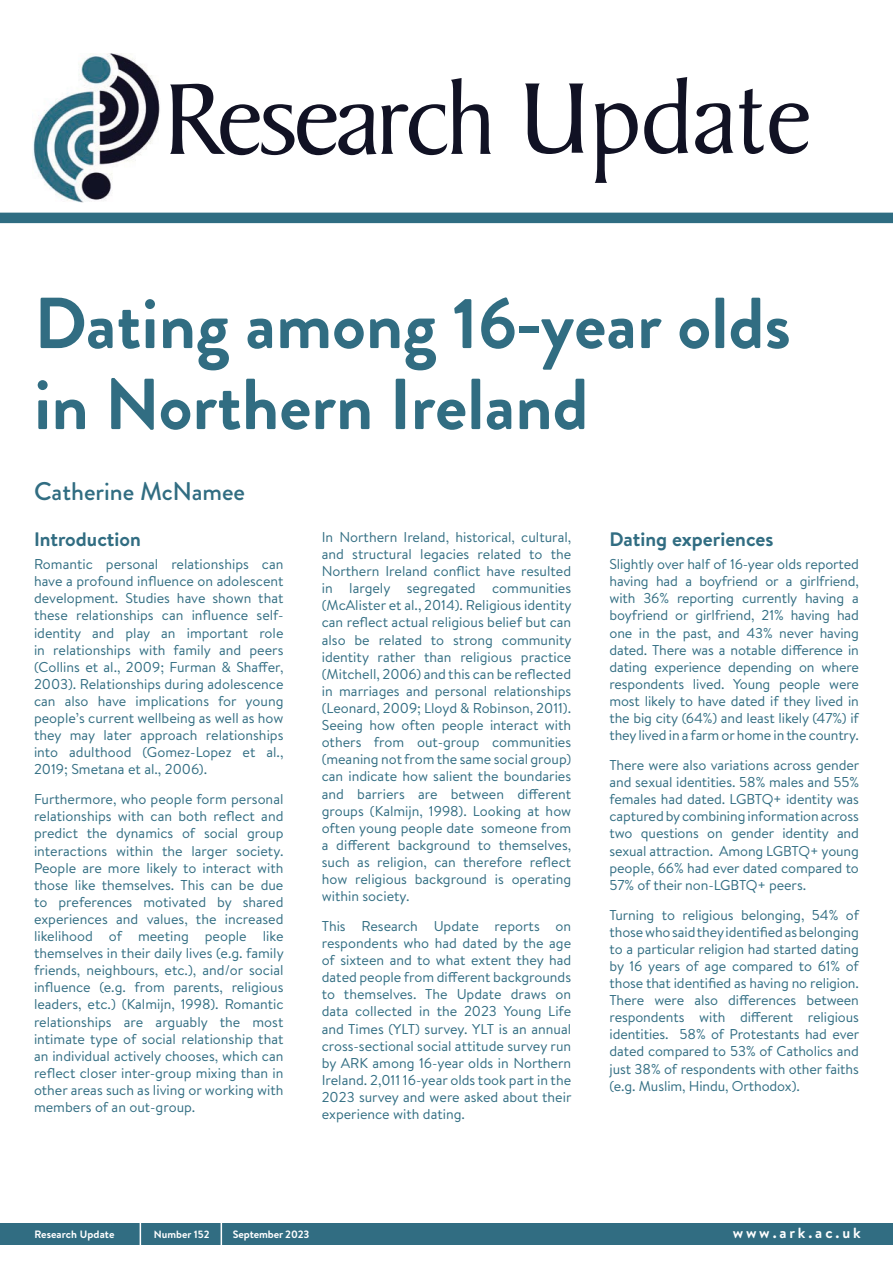
<style>
.page{position:relative;width:893px;height:1263px;background:#fff}
.page>*{position:absolute;margin:0;border:0;box-sizing:border-box;transform-origin:0 0}
.t1{font:700 72px/81px "Brandon Grotesque";color:#316d82}
.t2{font:500 25.5px "Brandon Grotesque";color:#316d82}
.t3{font:700 19.5px "Brandon Text";color:#316d82}
.t4{font:700 14.7px "Brandon Text";letter-spacing:.19em;color:#fff}
.t5{font:14.25px/17.1px "Brandon Text";color:#316d82;text-align:justify}
.t6{font:700 10.65px "Brandon Text";letter-spacing:-.01em;color:#fff}
.t7{font:700 10.5px "Brandon Text";color:#fff}
.s1{font-family:"Arial";font-weight:400}
</style>
<div class="page">
<div style="left:0;top:1224px;width:893px;height:21px;background:#316d82"></div>
<hr style="left:221px;top:1222px;width:1px;height:31px;background:#fff">
<hr style="left:140px;top:1222px;width:1px;height:31px;background:#fff">
<img style="left:33px;top:54px;width:127px;height:149px">
<div style="left:0;top:213px;width:893px;height:10px;background:#2f6d82"></div>
<svg style="left:170px;top:78px;width:321px;height:77px"></svg>
<svg style="left:525px;top:84px;width:59px;height:70px"></svg>
<svg style="left:595px;top:103px;width:43px;height:80px"></svg>
<svg style="left:644px;top:77px;width:44px;height:77px"></svg>
<svg style="left:695px;top:89px;width:114px;height:65px"></svg>
<h1 class="t1" style="left:34px;top:284px;width:758px">Dating among 16<span class="s1">-</span>year olds in Northern Ireland</h1>
<h2 class="t2" style="left:34px;top:474px;width:213px">Catherine McNamee</h2>
<h3 class="t3" style="left:34px;top:525px;width:108px">Introduction</h3>
<p class="t5" style="left:34px;top:555px;width:251px">Romantic personal relationships can have a profound influence on adolescent development. Studies have shown that these relationships can influence self&shy;identity and play an important role in relationships with family and peers (Collins et al., 2009; Furman &amp; Shaffer, 2003). Relationships during adolescence can also have implications for young people’s current wellbeing as well as how they may later approach relationships into adulthood (Gomez-Lopez et al., 2019; Smetana et al., 2006).</p>
<p class="t5" style="left:34px;top:790px;width:251px">Furthermore, who people form personal relationships with can both reflect and predict the dynamics of social group interactions within the larger society.<br>People are more likely to interact with those like themselves. This can be due to preferences motivated by shared experiences and values, the increased likelihood of meeting people like themselves in their daily lives (e.g. family friends, neighbours, etc.), and/or social influence (e.g. from parents, religious leaders, etc.) (Kalmijn, 1998). Romantic relationships are arguably the most intimate type of social relationship that an individual actively chooses, which can reflect closer inter-group mixing than in other areas such as living or working with members of an out-group.</p>
<p class="t5" style="left:322px;top:528px;width:251px">In Northern Ireland, historical, cultural, and structural legacies related to the Northern Ireland conflict have resulted in largely segregated communities (McAlister et al., 2014). Religious identity can reflect actual religious belief but can also be related to strong community identity rather than religious practice (Mitchell, 2006) and this can be reflected in marriages and personal relationships (Leonard, 2009; Lloyd &amp; Robinson, 2011).<br>Seeing how often people interact with others from out-group communities (meaning not from the same social group) can indicate how salient the boundaries and barriers are between different groups (Kalmijn, 1998). Looking at how often young people date someone from a different background to themselves, such as religion, can therefore reflect how religious background is operating within society.</p>
<p class="t5" style="left:322px;top:917px;width:251px">This Research Update reports on respondents who had dated by the age of sixteen and to what extent they had dated people from different backgrounds to themselves. The Update draws on data collected in the 2023 Young Life and Times (YLT) survey. YLT is an annual cross-sectional social attitude survey run by ARK among 16-year olds in Northern Ireland. 2,011 16-year olds took part in the 2023 survey and were asked about their experience with dating.</p>
<h3 class="t3" style="left:609px;top:525px;width:166px">Dating experiences</h3>
<p class="t5" style="left:609px;top:555px;width:251px">Slightly over half of 16-year olds reported having had a boyfriend or a girlfriend, with 36% reporting currently having a boyfriend or girlfriend, 21% having had one in the past, and 43% never having dated. There was a notable difference in dating experience depending on where respondents lived. Young people were most likely to have dated if they lived in the big city (64%) and least likely (47%) if they lived in a farm or home in the country.</p>
<p class="t5" style="left:609px;top:756px;width:251px">There were also variations across gender and sexual identities. 58% males and 55% females had dated. LGBTQ+ identity was captured by combining information across two questions on gender identity and sexual attraction. Among LGBTQ+ young people, 66% had ever dated compared to 57% of their non-LGBTQ+ peers.</p>
<p class="t5" style="left:609px;top:905px;width:251px">Turning to religious belonging, 54% of those who said they identified as belonging to a particular religion had started dating by 16 years of age compared to 61% of those that identified as having no religion.<br>There were also differences between respondents with different religious identities. 58% of Protestants had ever dated compared to 53% of Catholics and just 38% of respondents with other faiths (e.g. Muslim, Hindu, Orthodox).</p>
<p class="t6" style="left:34px;top:1227px;width:82px">Research Update</p>
<p class="t7" style="left:154px;top:1227px;width:57px">Number 152</p>
<p class="t6" style="left:233px;top:1227px;width:78px">September 2023</p>
<p class="t4" style="left:733px;top:1223px;width:129px">www.ark.ac.uk</p>
</div>
